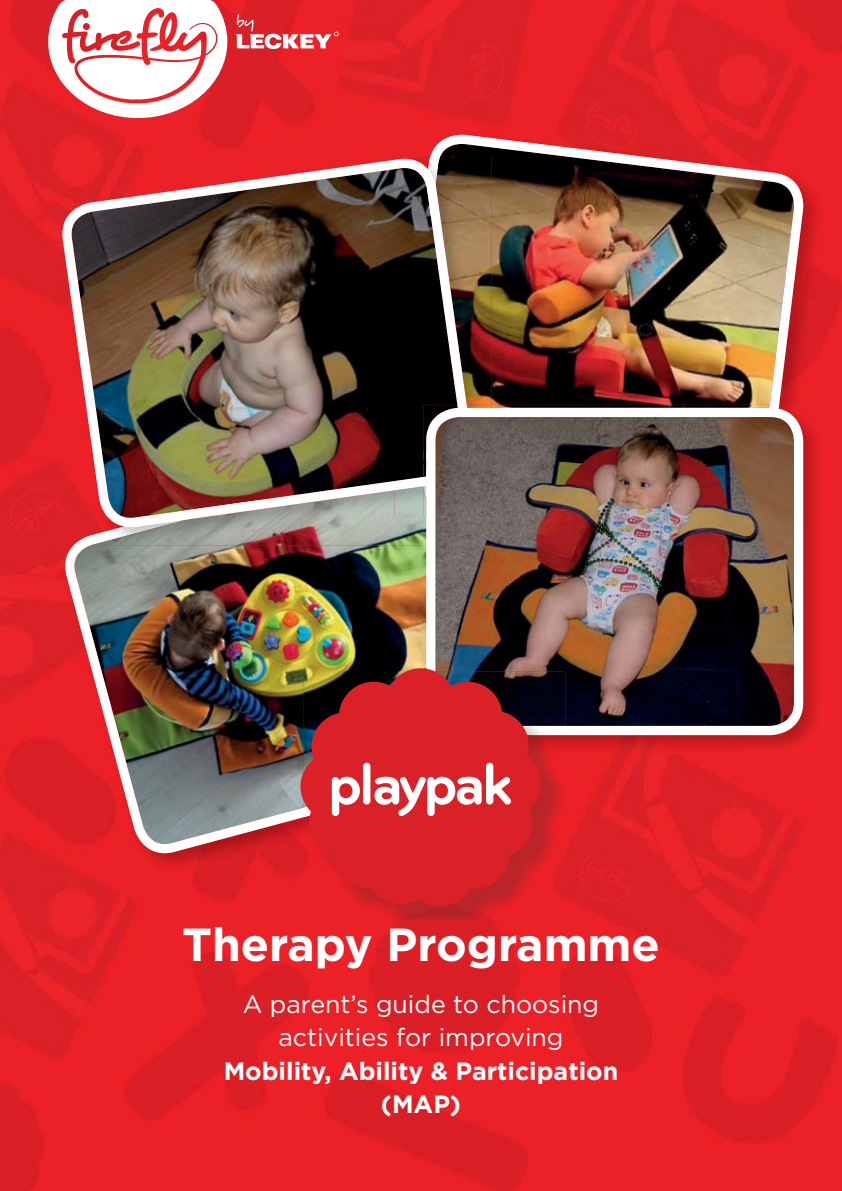
<style>
.page{position:relative;width:842px;height:1191px;background:#fff}
.page>*{position:absolute;margin:0;border:0;box-sizing:border-box;transform-origin:0 0}
.t1{font:700 46.2px "Gotham";color:#fff}
.t2{font:25px/33.4px "Gotham";color:#fff;text-align:center}
.t3{font:700 25px/33.4px "Gotham";color:#fff;text-align:center}
</style>
<div class="page">
<img style="left:0;top:0;width:420px;height:199px">
<img style="left:420px;top:0;width:422px;height:132px">
<img style="left:822px;top:132px;width:20px;height:533px">
<img style="left:0;top:199px;width:69px;height:992px">
<svg style="left:236px;top:14px;width:103px;height:35px"></svg>
<svg style="left:48px;top:0;width:179px;height:118px"></svg>
<img style="left:559px;top:754px;width:279px;height:437px">
<img style="left:69px;top:871px;width:280px;height:320px">
<img style="left:349px;top:968px;width:210px;height:223px">
<img style="left:0;top:727px;width:63px;height:4px">
<img style="left:184px;top:927px;width:474px;height:41px">
<img style="left:63px;top:545px;width:2px;height:186px">
<img style="left:63px;top:731px;width:234px;height:140px">
<img style="left:65px;top:545px;width:358px;height:308px">
<img style="left:394px;top:132px;width:428px;height:273px">
<img style="left:397px;top:135px;width:406px;height:273px">
<svg style="left:724px;top:665px;width:118px;height:178px;background:#e72127"></svg>
<img style="left:63px;top:527px;width:10px;height:18px">
<img style="left:184px;top:527px;width:239px;height:18px">
<img style="left:73px;top:527px;width:111px;height:18px">
<img style="left:394px;top:156px;width:34px;height:3px">
<img style="left:440px;top:156px;width:52px;height:249px">
<img style="left:428px;top:156px;width:12px;height:3px">
<img style="left:62px;top:159px;width:411px;height:368px">
<img style="left:545px;top:735px;width:204px;height:19px">
<img style="left:423px;top:497px;width:3px;height:166px">
<img style="left:803px;top:405px;width:19px;height:294px">
<img style="left:467px;top:405px;width:302px;height:3px">
<svg style="left:769px;top:405px;width:10px;height:3px"></svg>
<svg style="left:423px;top:486px;width:3px;height:11px"></svg>
<img style="left:423px;top:405px;width:44px;height:81px">
<img style="left:426px;top:408px;width:377px;height:327px">
<img style="left:304px;top:920px;width:261px;height:10px">
<svg style="left:565px;top:735px;width:1px;height:19px"></svg>
<img style="left:545px;top:671px;width:20px;height:64px">
<img style="left:304px;top:754px;width:261px;height:166px">
<svg style="left:297px;top:663px;width:248px;height:248px;background:#bc2529"></svg>
<svg style="left:332px;top:776px;width:28px;height:40px"></svg>
<div style="left:363px;top:762px;width:7px;height:42px;background:#fff;border-radius:4px"></div>
<svg style="left:374px;top:762px;width:137px;height:54px"></svg>
<h1 class="t1" style="left:182px;top:925px;width:479px">Therapy rogramme</h1>
<h1 class="t1" style="left:386px;top:925px;width:32px">P</h1>
<p class="t2" style="left:243px;top:989px;width:358px">A parent’s guide to choosing activities for improving</p>
<p class="t3" style="left:224px;top:1056px;width:396px">Mobility, Ability &amp; Participation (MAP)</p>
</div>
